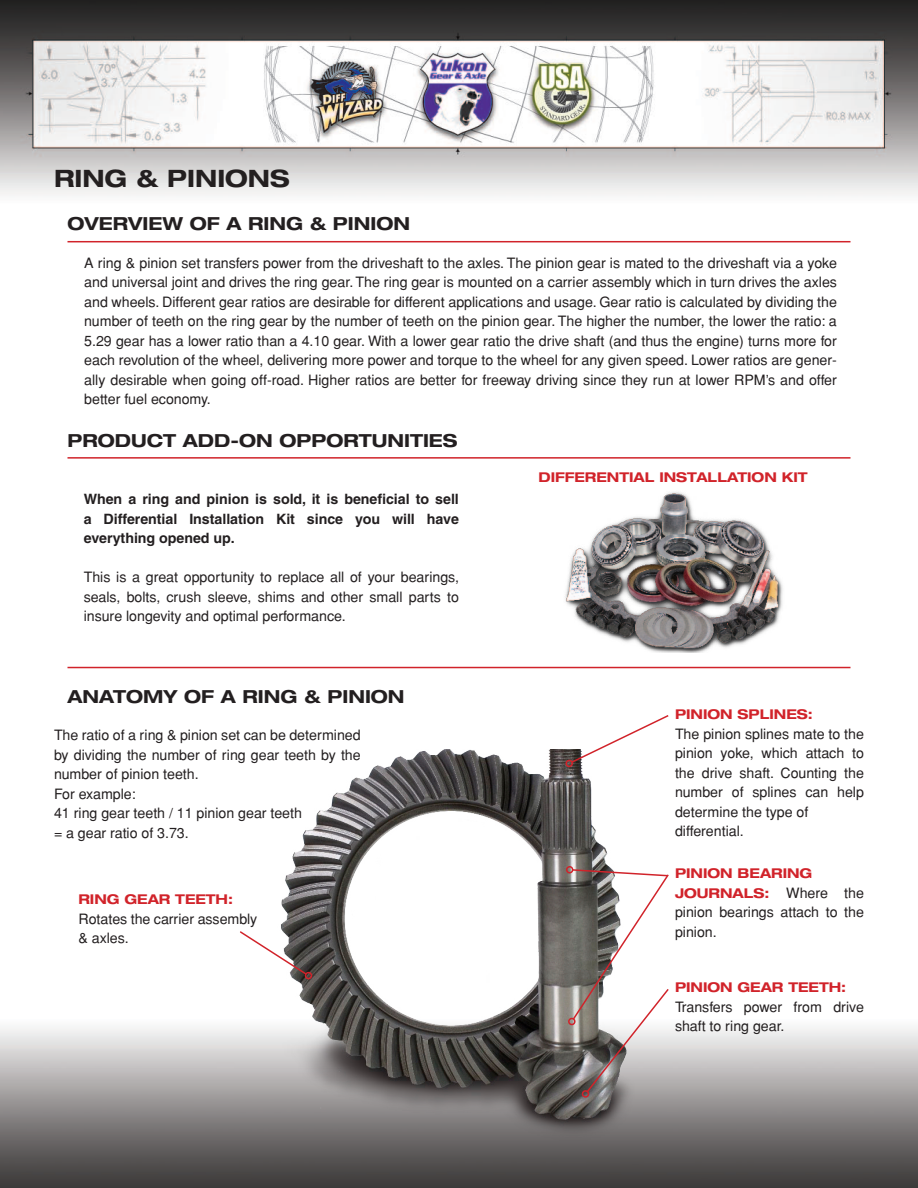
<style>
.page{position:relative;width:918px;height:1188px;background:#fff}
.page>*{position:absolute;margin:0;border:0;box-sizing:border-box;transform-origin:0 0}
.t1{font:700 expanded 24px "Helvetica Neue";color:#231f20}
.t2{font:700 expanded 18px "Helvetica Neue";color:#231f20}
.body_content{font:14.25px/19.5px "Helvetica";letter-spacing:-.005em;color:#231f20;text-align:justify}
.body_content-2{font:700 14.25px/19.5px "Helvetica";letter-spacing:-.005em;color:#231f20;text-align:justify}
.body_content-3{font:700 expanded 13.5px "Helvetica Neue";letter-spacing:-.005em;color:#d1232a}
.s1{font-family:"Helvetica";font-weight:400;font-stretch:normal;font-size:14.25px;color:#231f20}
</style>
<div class="page">
<img style="left:0;top:0;width:918px;height:1188px">
<img style="left:249px;top:750px;width:397px;height:405px">
<svg style="left:570px;top:714px;width:100px;height:50px"></svg>
<div style="left:565px;top:760px;width:8px;height:7px;border:2px solid #d1232a;border-radius:50%"></div>
<div style="left:566px;top:866px;width:7px;height:8px;border:2px solid #d1232a;border-radius:50%"></div>
<hr style="left:68px;top:457px;width:782px;height:2px;background:#d1232a">
<hr style="left:68px;top:241px;width:782px;height:1px;background:#d1232a">
<hr style="left:68px;top:667px;width:782px;height:1px;background:#d1232a">
<svg style="left:239px;top:930px;width:69px;height:46px"></svg>
<div style="left:305px;top:972px;width:7px;height:8px;border:2px solid #d1232a;border-radius:50%"></div>
<svg style="left:571px;top:868px;width:99px;height:229px"></svg>
<div style="left:568px;top:1017px;width:8px;height:9px;border:2px solid #d1232a;border-radius:3px"></div>
<img style="left:563px;top:491px;width:223px;height:161px">
<p class="t1" style="left:54px;top:164px;width:237px">RING &amp; PINIONS</p>
<p class="t2" style="left:68px;top:212px;width:344px">OVERVIEW OF A RING &amp; PINION</p>
<p class="body_content" style="left:84px;top:253px;width:754px">A ring &amp; pinion set transfers power from the driveshaft to the axles. The pinion gear is mated to the driveshaft via a yoke and universal joint and drives the ring gear. The ring gear is mounted on a carrier assembly which in turn drives the axles and wheels. Different gear ratios are desirable for different applications and usage. Gear ratio is calculated by dividing the number of teeth on the ring gear by the number of teeth on the pinion gear. The higher the number, the lower the ratio: a 5.29 gear has a lower ratio than a 4.10 gear. With a lower gear ratio the drive shaft (and thus the engine) turns more for each revolution of the wheel, delivering more power and torque to the wheel for any given speed. Lower ratios are gener&shy;ally desirable when going off-road. Higher ratios are better for freeway driving since they run at lower RPM’s and offer better fuel economy.</p>
<p class="t2" style="left:68px;top:429px;width:392px">PRODUCT ADD-ON OPPORTUNITIES</p>
<p class="body_content-2" style="left:84px;top:489px;width:377px">When a ring and pinion is sold, it is beneficial to sell a Differential Installation Kit since you will have everything opened up.</p>
<p class="body_content" style="left:84px;top:567px;width:377px">This is a great opportunity to replace all of your bearings, seals, bolts, crush sleeve, shims and other small parts to insure longevity and optimal performance.</p>
<p class="t2" style="left:68px;top:685px;width:339px">ANATOMY OF A RING &amp; PINION</p>
<p class="body_content" style="left:54px;top:725px;width:308px">The ratio of a ring &amp; pinion set can be determined by dividing the number of ring gear teeth by the number of pinion teeth.</p>
<p class="body_content" style="left:54px;top:784px;width:83px">For example:</p>
<p class="body_content" style="left:54px;top:803px;width:250px">41 ring gear teeth / 11 pinion gear teeth</p>
<p class="body_content" style="left:54px;top:823px;width:136px">= a gear ratio of 3.73.</p>
<p class="body_content-3" style="left:79px;top:891px;width:156px">RING GEAR TEETH:</p>
<p class="body_content" style="left:79px;top:909px;width:180px">Rotates the carrier assembly &amp; axles.</p>
<p class="body_content-3" style="left:538px;top:468px;width:271px">DIFFERENTIAL INSTALLATION KIT</p>
<p class="body_content-3" style="left:675px;top:706px;width:139px">PINION SPLINES:</p>
<p class="body_content" style="left:675px;top:724px;width:191px">The pinion splines mate to the pinion yoke, which attach to the drive shaft. Counting the number of splines can help determine the type of</p>
<p class="body_content" style="left:675px;top:821px;width:70px">differential.</p>
<p class="body_content-3" style="left:675px;top:865px;width:139px">PINION BEARING</p>
<p class="body_content-3" style="left:675px;top:885px;width:191px">JOURNALS: <span class="s1">Where the</span></p>
<p class="body_content" style="left:675px;top:902px;width:190px">pinion bearings attach to the pinion.</p>
<p class="body_content-3" style="left:675px;top:979px;width:173px">PINION GEAR TEETH:</p>
<p class="body_content" style="left:675px;top:997px;width:190px">Transfers power from drive shaft to ring gear.</p>
</div>
